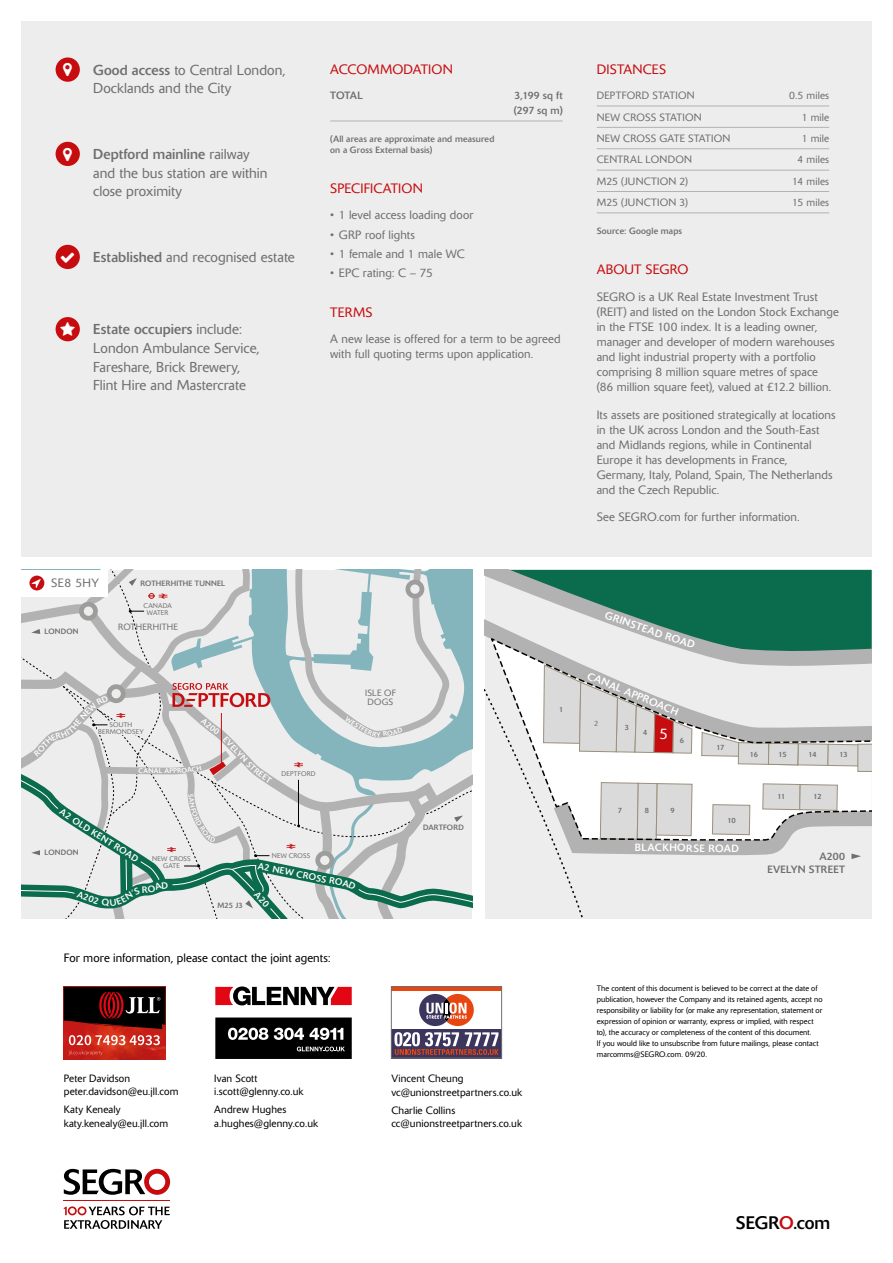
<style>
.page{position:relative;width:893px;height:1263px;background:#fff}
.page>*{position:absolute;margin:0;border:0;box-sizing:border-box;transform-origin:0 0}
.t1{font:18px "Delta BQ";color:#000}
.t2{font:300 14.25px/18.8px "Delta BQ";letter-spacing:.005em;color:#706f6f}
.t3{font:300 13.5px "Delta BQ";letter-spacing:.015em;color:#c70c0f}
.t4{font:300 12px/15px "Delta BQ";letter-spacing:.01em;color:#706f6f}
.t5{font:300 12px "Delta BQ";letter-spacing:.01em;color:#000}
.t6{font:300 10.5px/13.5px "Delta BQ";letter-spacing:.015em;color:#000}
.t7{font:300 10.5px "Delta BQ";letter-spacing:.02em;color:#706f6f}
.t8{font:10.5px/12.6px "Delta BQ";letter-spacing:.02em;color:#706f6f;text-align:right}
.t9{font:10.5px "Delta BQ";color:#fff}
.t10{font:9.15px "Delta BQ";color:#fff}
.t11{font:9px/10.8px "Delta BQ";letter-spacing:.02em;color:#706f6f}
.t12{font:300 9px/9.1px "Delta BQ";letter-spacing:.03em;color:#706f6f}
.t13{font:300 7.8px/10.9px "Delta BQ";letter-spacing:.01em;color:#000}
.t14{font:7.65px "Delta BQ";letter-spacing:.025em;color:#706f6f}
.t15{font:7.5px "Delta BQ";letter-spacing:-.045em;color:#706f6f}
.t16{font:300 7.5px "Delta BQ";color:#706f6f}
.t17{font:300 6.75px/7.2px "Delta BQ";letter-spacing:.03em;color:#706f6f;text-align:center}
.t18{font:6.75px "Delta BQ";color:#fff}
.s1{font-weight:400}
.s2{font-weight:300;font-size:15px;color:#fff}
.s3{color:#c70c0f}
</style>
<div class="page">
<div style="left:21px;top:21px;width:851px;height:536px;background:#ededed"></div>
<hr style="left:391px;top:987px;width:111px;height:4px;background:#e84610">
<div style="left:391px;top:1029px;width:111px;height:29px;background:#3c365e"></div>
<svg style="left:394px;top:1032px;width:104px;height:23px"></svg>
<svg style="left:419px;top:994px;width:55px;height:32px"></svg>
<div style="left:391px;top:987px;width:111px;height:71px;border:1px solid #706f6f"></div>
<img style="left:64px;top:1029px;width:101px;height:30px">
<svg style="left:64px;top:987px;width:101px;height:42px;background:#300f0f"></svg>
<svg style="left:69px;top:1035px;width:91px;height:10px"></svg>
<svg style="left:69px;top:1051px;width:33px;height:4px"></svg>
<svg style="left:215px;top:986px;width:137px;height:73px"></svg>
<hr style="left:330px;top:121px;width:233px;height:1px;background:#b3b2b2">
<hr style="left:597px;top:106px;width:232px;height:1px;background:#b3b2b2">
<hr style="left:597px;top:127px;width:232px;height:1px;background:#b3b2b2">
<hr style="left:597px;top:148px;width:232px;height:1px;background:#b3b2b2">
<hr style="left:597px;top:170px;width:232px;height:1px;background:#b3b2b2">
<hr style="left:597px;top:191px;width:232px;height:1px;background:#b3b2b2">
<hr style="left:597px;top:212px;width:232px;height:1px;background:#b3b2b2">
<div style="left:56px;top:57px;width:24px;height:25px;background:#c70c0f;border-radius:50%"></div>
<div style="left:56px;top:142px;width:24px;height:24px;background:#c70c0f;border-radius:50%"></div>
<div style="left:56px;top:245px;width:24px;height:24px;background:#c70c0f;border-radius:50%"></div>
<div style="left:56px;top:317px;width:24px;height:24px;background:#c70c0f;border-radius:50%"></div>
<svg style="left:64px;top:1206px;width:106px;height:23px"></svg>
<hr style="left:64px;top:1200px;width:106px;height:1px;background:#c70c0f">
<svg style="left:64px;top:1169px;width:106px;height:26px"></svg>
<svg style="left:21px;top:570px;width:451px;height:348px;background:#ccd5d4"></svg>
<svg style="left:485px;top:570px;width:387px;height:348px;background:#c0cec9"></svg>
<p class="t2" style="left:93px;top:60px;width:194px"><span class="s1">Good access</span> to Central London,<br>Docklands and the City</p>
<p class="t2" style="left:93px;top:145px;width:176px"><span class="s1">Deptford mainline</span> railway and the bus station are within close proximity</p>
<p class="t2" style="left:93px;top:248px;width:203px"><span class="s1">Established</span> and recognised estate</p>
<p class="t2" style="left:93px;top:320px;width:168px"><span class="s1">Estate occupiers</span> include:<br>London Ambulance Service,<br>Fareshare, Brick Brewery,<br>Flint Hire and Mastercrate</p>
<p class="t3" style="left:330px;top:61px;width:124px">ACCOMMODATION</p>
<p class="t8" style="left:330px;top:89px;width:34px">TOTAL</p>
<p class="t8" style="left:514px;top:88px;width:50px;line-height:15px;text-align:left">3,199 sq ft (297 sq m)</p>
<p class="t11" style="left:330px;top:134px;width:166px">(All areas are approximate and measured on a Gross External basis)</p>
<p class="t3" style="left:330px;top:180px;width:94px">SPECIFICATION</p>
<p class="t4" style="left:330px;top:208px;width:145px">• 1 level access loading door</p>
<p class="t4" style="left:330px;top:227px;width:86px">• GRP roof lights</p>
<p class="t4" style="left:330px;top:246px;width:136px">• 1 female and 1 male WC</p>
<p class="t4" style="left:330px;top:266px;width:104px">• EPC rating: C – 75</p>
<p class="t3" style="left:330px;top:304px;width:44px">TERMS</p>
<p class="t4" style="left:330px;top:332px;width:232px">A new lease is offered for a term to be agreed with full quoting terms upon application.</p>
<p class="t4" style="left:51px;top:576px;width:50px">SE8 5HY</p>
<p class="t14" style="left:44px;top:627px;width:36px">LONDON</p>
<p class="t14" style="left:140px;top:578px;width:86px">ROTHERHITHE TUNNEL</p>
<p class="t17" style="left:144px;top:602px;width:30px">CANADA<br>WATER</p>
<p class="t12" style="left:118px;top:622px;width:61px">ROTHERHITHE</p>
<p class="t17" style="left:98px;top:721px;width:47px">SOUTH<br>BERMONDSEY</p>
<p class="t18" style="left:139px;top:767px;width:25px;rotate:1deg">CANAL</p>
<p class="t18" style="left:164px;top:767px;width:10px">AP</p>
<p class="t17" style="left:282px;top:770px;width:35px">DEPTFORD</p>
<p class="t12" style="left:365px;top:688px;width:32px">ISLE OF<br>DOGS</p>
<p class="t15" style="left:559px;top:705px;width:6px">1</p>
<p class="t10" style="left:83px;top:819px;width:70px;rotate:32deg">LD KENT ROAD</p>
<p class="t14" style="left:44px;top:848px;width:36px">LONDON</p>
<p class="t17" style="left:152px;top:855px;width:40px">NEW CROSS<br>GATE</p>
<p class="t14" style="left:217px;top:900px;width:27px">M25 J3</p>
<p class="t17" style="left:272px;top:852px;width:40px">NEW CROSS</p>
<p class="t10" style="left:266px;top:861px;width:40px;rotate:12deg">2 NEW C</p>
<p class="t10" style="left:304px;top:869px;width:34px;rotate:11deg">ROSS R</p>
<p class="t5" style="left:64px;top:950px;width:269px">For more information, please contact the joint agents:</p>
<p class="t6" style="left:64px;top:1071px;width:116px">Peter Davidson peter.davidson@eu.jll.com</p>
<p class="t6" style="left:64px;top:1103px;width:106px">Katy Kenealy katy.kenealy@eu.jll.com</p>
<p class="t6" style="left:214px;top:1071px;width:91px">Ivan Scott i.scott@glenny.co.uk</p>
<p class="t6" style="left:214px;top:1103px;width:106px">Andrew Hughes a.hughes@glenny.co.uk</p>
<p class="t14" style="left:423px;top:823px;width:42px">DARTFORD</p>
<p class="t6" style="left:391px;top:1072px;width:132px">Vincent Cheung vc@unionstreetpartners.co.uk</p>
<p class="t6" style="left:391px;top:1103px;width:132px">Charlie Collins cc@unionstreetpartners.co.uk</p>
<p class="t3" style="left:597px;top:61px;width:71px">DISTANCES</p>
<p class="t7" style="left:597px;top:89px;width:100px">DEPTFORD STATION</p>
<p class="t7" style="left:789px;top:89px;width:42px">0.5 miles</p>
<p class="t7" style="left:597px;top:111px;width:107px">NEW CROSS STATION</p>
<p class="t7" style="left:802px;top:111px;width:29px">1 mile</p>
<p class="t7" style="left:597px;top:132px;width:135px">NEW CROSS GATE STATION</p>
<p class="t7" style="left:802px;top:132px;width:29px">1 mile</p>
<p class="t7" style="left:597px;top:153px;width:97px">CENTRAL LONDON</p>
<p class="t7" style="left:797px;top:153px;width:33px">4 miles</p>
<p class="t7" style="left:597px;top:175px;width:93px">M25 (JUNCTION 2)</p>
<p class="t7" style="left:792px;top:175px;width:38px">14 miles</p>
<p class="t7" style="left:597px;top:196px;width:93px">M25 (JUNCTION 3)</p>
<p class="t7" style="left:792px;top:196px;width:38px">15 miles</p>
<p class="t11" style="left:597px;top:226px;width:87px">Source: Google maps</p>
<p class="t3" style="left:597px;top:262px;width:93px">ABOUT SEGRO</p>
<p class="t4" style="left:597px;top:289px;width:244px">SEGRO is a UK Real Estate Investment Trust (REIT) and listed on the London Stock Exchange in the FTSE 100 index. It is a leading owner, manager and developer of modern warehouses and light industrial property with a portfolio comprising 8 million square metres of space<br>(86 million square feet), valued at £12.2 billion.</p>
<p class="t4" style="left:597px;top:407px;width:240px">Its assets are positioned strategically at locations in the UK across London and the South-East and Midlands regions, while in Continental Europe it has developments in France, Germany, Italy, Poland, Spain, The Netherlands and the Czech Republic.</p>
<p class="t4" style="left:597px;top:510px;width:204px">See SEGRO.com for further information.</p>
<p class="t9" style="left:608px;top:608px;width:34px;rotate:20deg">GRINS</p>
<p class="t9" style="left:638px;top:620px;width:29px;rotate:19deg">TEAD</p>
<p class="t9" style="left:597px;top:672px;width:91px;rotate:22deg">ANAL APPROACH</p>
<p class="t16" style="left:594px;top:719px;width:6px">2</p>
<p class="t15" style="left:625px;top:723px;width:6px">3</p>
<p class="t15" style="left:643px;top:732px;width:42px">4<span class="s2">5</span>6</p>
<p class="t15" style="left:716px;top:743px;width:9px">17</p>
<p class="t15" style="left:778px;top:750px;width:10px">15</p>
<p class="t15" style="left:750px;top:750px;width:10px">16</p>
<p class="t15" style="left:808px;top:750px;width:10px">14</p>
<p class="t15" style="left:839px;top:750px;width:10px">13</p>
<p class="t15" style="left:618px;top:806px;width:6px">7</p>
<p class="t15" style="left:645px;top:806px;width:6px">8</p>
<p class="t15" style="left:670px;top:806px;width:6px">9</p>
<p class="t15" style="left:728px;top:815px;width:10px">10</p>
<p class="t9" style="left:635px;top:841px;width:105px;rotate:1deg">BLACKHORSE ROAD</p>
<p class="t15" style="left:778px;top:792px;width:9px">11</p>
<p class="t15" style="left:813px;top:792px;width:10px">12</p>
<p class="t8" style="left:767px;top:850px;width:79px">A200<br>EVELYN STREET</p>
<p class="t13" style="left:597px;top:983px;width:227px">The content of this document is believed to be correct at the date of publication, however the Company and its retained agents, accept no responsibility or liability for (or make any representation, statement or expression of opinion or warranty, express or implied, with respect to), the accuracy or completeness of the content of this document.<br>If you would like to unsubscribe from future mailings, please contact marcomms@SEGRO.com. 09/20.</p>
<h1 class="t1" style="left:736px;top:1212px;width:96px">SEGR<span class="s3">O</span>.com</h1>
</div>
